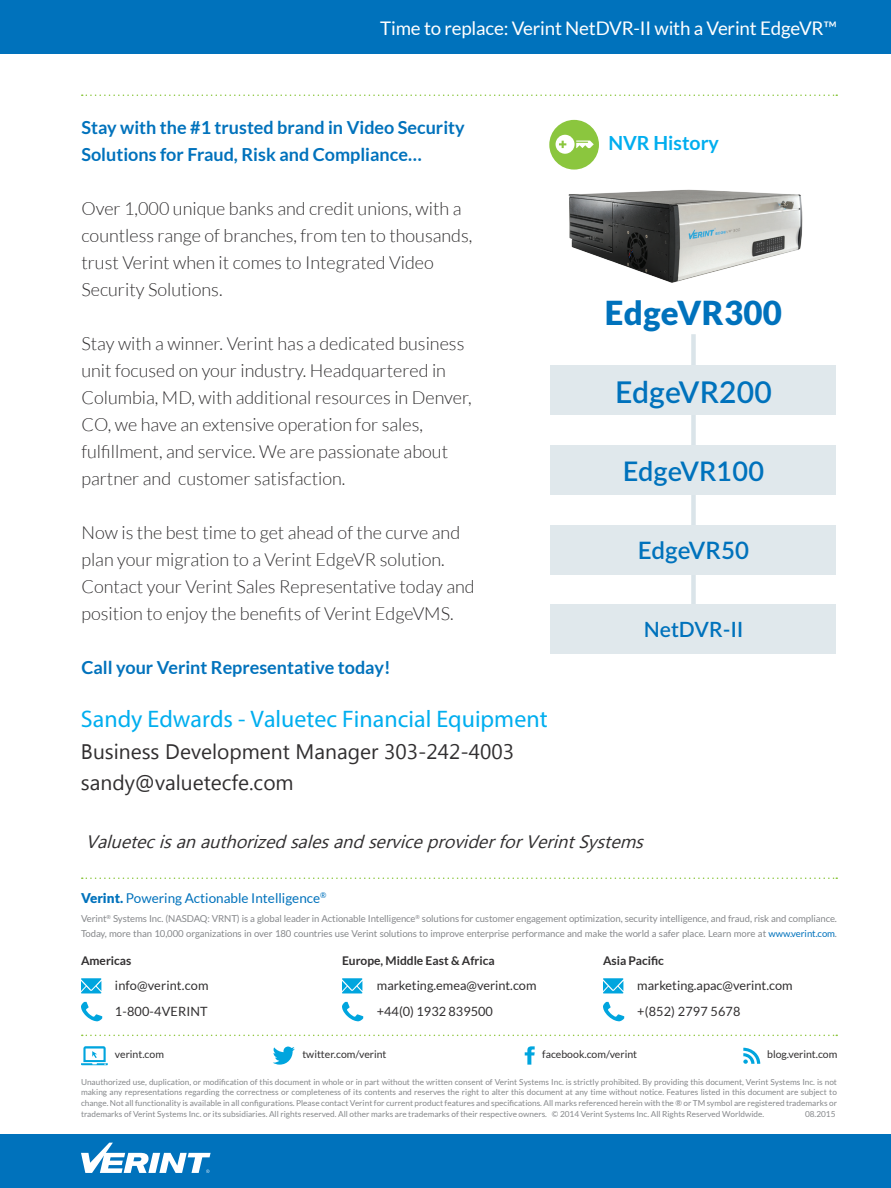
<style>
.page{position:relative;width:891px;height:1188px;background:#fff}
.page>*{position:absolute;margin:0;border:0;box-sizing:border-box;transform-origin:0 0}
.Body_Copy{font:900 33px "Lato";letter-spacing:.01em;color:#0072bc}
.Body_Copy-2{font:600 30px "Lato";letter-spacing:.01em;color:#0072bc}
.Body_Copy-3{font:600 27px "Lato";letter-spacing:.01em;color:#0072bc}
.Body_Copy-4{font:24px "Myriad Pro";color:#00aeef}
.Body_Copy-5{font:600 24px "Lato";letter-spacing:.01em;color:#0072bc}
.Body_Copy-6{font:21px/30.8px "Lao UI";color:#312f30}
.Body_Copy-7{font:600 21px "Lato";letter-spacing:.005em;color:#0072bc}
.Sidebar_Header{font:700 19.5px "Lato";color:#00aeef}
.Header_1{font:18.75px "Lato";letter-spacing:-.01em;color:#fff}
.Body_Copy-8{font:300 18px/27px "Lato";color:#312f30}
.Body_Copy-9{font:700 18px/27px "Lato";color:#0072bc}
.Body_Copy-10{font:italic 18px "Lao UI";color:#312f30}
.Footer_Text{font:13.5px "Lato";color:#0072bc}
.Footer_Text-2{font:12.75px "Lato";color:#312f30}
.Footer_Text-3{font:700 12px "Lato";color:#312f30}
.Footer_Text-4{font:10.5px "Lato";color:#312f30}
.Footer_Text-5{font:9.6px/15px "Lato";letter-spacing:-.01em;color:#86888b}
.Footer_Text-6{font:8.25px/10.6px "Lato";color:#86888b;text-align:justify}
.s1{font-weight:900}
.s2{color:#0072bc}
</style>
<div class="page">
<div style="left:691px;top:334px;width:5px;height:303px;background:#dae4e9"></div>
<div style="left:551px;top:366px;width:285px;height:49px;background:#e0e8ec"></div>
<div style="left:551px;top:445px;width:285px;height:50px;background:#e0e8ec"></div>
<div style="left:551px;top:525px;width:285px;height:49px;background:#e0e8ec"></div>
<div style="left:551px;top:604px;width:285px;height:50px;background:#e0e8ec"></div>
<div style="left:0;top:0;width:891px;height:54px;background:#0072bc"></div>
<div style="left:0;top:1134px;width:891px;height:54px;background:#0072bc"></div>
<svg style="left:81px;top:1143px;width:130px;height:30px"></svg>
<svg style="left:81px;top:1002px;width:21px;height:19px"></svg>
<svg style="left:81px;top:978px;width:20px;height:15px"></svg>
<svg style="left:82px;top:878px;width:755px;height:1px"></svg>
<svg style="left:82px;top:1035px;width:755px;height:1px"></svg>
<svg style="left:342px;top:1002px;width:21px;height:19px"></svg>
<svg style="left:342px;top:978px;width:20px;height:15px"></svg>
<svg style="left:603px;top:1002px;width:21px;height:19px"></svg>
<svg style="left:603px;top:978px;width:20px;height:15px"></svg>
<svg style="left:81px;top:1046px;width:27px;height:19px"></svg>
<svg style="left:273px;top:1047px;width:22px;height:18px"></svg>
<svg style="left:525px;top:1046px;width:10px;height:19px"></svg>
<svg style="left:743px;top:1048px;width:17px;height:16px"></svg>
<svg style="left:82px;top:94px;width:755px;height:2px"></svg>
<div style="left:549px;top:120px;width:50px;height:50px;background:#8bc63e;border-radius:50%"></div>
<svg style="left:556px;top:135px;width:38px;height:19px"></svg>
<img style="left:568px;top:189px;width:235px;height:94px">
<p class="Header_1" style="left:380px;top:18px;width:458px">Time to replace: Verint NetDVR-II with a Verint EdgeVR™</p>
<p class="Body_Copy-9" style="left:81px;top:114px;width:385px">Stay with the #1 trusted brand in Video Security<br>Solutions for Fraud, Risk and Compliance…</p>
<p class="Body_Copy-8" style="left:81px;top:195px;width:392px">Over 1,000 unique banks and credit unions, with a countless range of branches, from ten to thousands, trust Verint when it comes to Integrated Video Security Solutions.</p>
<p class="Body_Copy-8" style="left:81px;top:330px;width:392px">Stay with a winner. Verint has a dedicated business unit focused on your industry. Headquartered in Columbia, MD, with additional resources in Denver, CO, we have an extensive operation for sales, fulfillment, and service. We are passionate about partner and customer satisfaction.</p>
<p class="Body_Copy-8" style="left:81px;top:519px;width:395px">Now is the best time to get ahead of the curve and plan your migration to a Verint EdgeVR solution.<br>Contact your Verint Sales Representative today and position to enjoy the benefits of Verint EdgeVMS.</p>
<p class="Body_Copy-9" style="left:81px;top:654px;width:311px">Call your Verint Representative today!</p>
<p class="Body_Copy-4" style="left:81px;top:704px;width:468px">Sandy Edwards - Valuetec Financial Equipment</p>
<p class="Body_Copy-6" style="left:81px;top:736px;width:435px">Business Development Manager 303-242-4003 sandy@valuetecfe.com</p>
<p class="Body_Copy-10" style="left:86px;top:830px;width:565px">ValuetecisanauthorizedsalesandserviceproviderforVerintSystems</p>
<p class="Sidebar_Header" style="left:608px;top:132px;width:112px">NVR History</p>
<p class="Body_Copy" style="left:605px;top:293px;width:179px">EdgeVR300</p>
<p class="Body_Copy-2" style="left:615px;top:370px;width:158px">EdgeVR200</p>
<p class="Body_Copy-3" style="left:623px;top:451px;width:143px">EdgeVR100</p>
<p class="Body_Copy-5" style="left:638px;top:533px;width:113px">EdgeVR50</p>
<p class="Body_Copy-7" style="left:644px;top:614px;width:101px">NetDVR-II</p>
<p class="Footer_Text" style="left:81px;top:890px;width:247px"><span class="s1">Verint.</span> Powering Actionable Intelligence<sup>®</sup></p>
<p class="Footer_Text-5" style="left:81px;top:911px;width:758px">Verint<sup>®</sup> Systems Inc. (NASDAQ: VRNT) is a global leader in Actionable Intelligence<sup>®</sup> solutions for customer engagement optimization, security intelligence, and fraud, risk and compliance.<br>Today, more than 10,000 organizations in over 180 countries use Verint solutions to improve enterprise performance and make the world a safer place. Learn more at <span class="s2">www.verint.com</span>.</p>
<p class="Footer_Text-3" style="left:81px;top:954px;width:52px">Americas</p>
<p class="Footer_Text-3" style="left:342px;top:954px;width:154px">Europe, Middle East &amp; Africa</p>
<p class="Footer_Text-3" style="left:603px;top:954px;width:63px">Asia Pacific</p>
<p class="Footer_Text-2" style="left:115px;top:978px;width:95px">info@verint.com</p>
<p class="Footer_Text-2" style="left:115px;top:1004px;width:94px">1-800-4VERINT</p>
<p class="Footer_Text-2" style="left:377px;top:978px;width:161px">marketing.emea@verint.com</p>
<p class="Footer_Text-2" style="left:377px;top:1004px;width:118px">+44(0) 1932 839500</p>
<p class="Footer_Text-2" style="left:637px;top:978px;width:157px">marketing.apac@verint.com</p>
<p class="Footer_Text-2" style="left:637px;top:1004px;width:105px">+(852) 2797 5678</p>
<p class="Footer_Text-4" style="left:115px;top:1048px;width:51px">verint.com</p>
<p class="Footer_Text-4" style="left:302px;top:1048px;width:86px">twitter.com/verint</p>
<p class="Footer_Text-4" style="left:542px;top:1048px;width:96px">facebook.com/verint</p>
<p class="Footer_Text-4" style="left:767px;top:1048px;width:72px">blog.verint.com</p>
<p class="Footer_Text-6" style="left:81px;top:1076px;width:758px">Unauthorized use, duplication, or modification of this document in whole or in part without the written consent of Verint Systems Inc. is strictly prohibited. By providing this document, Verint Systems Inc. is not making any representations regarding the correctness or completeness of its contents and reserves the right to alter this document at any time without notice. Features listed in this document are subject to change. Not all functionality is available in all configurations. Please contact Verint for current product features and specifications. All marks referenced herein with the ® or TM symbol are registered trademarks or trademarks of Verint Systems Inc. or its subsidiaries. All rights reserved. All other marks are trademarks of their respective owners. © 2014 Verint Systems Inc. All Rights Reserved Worldwide.</p>
<p class="Footer_Text-6" style="left:805px;top:1108px;width:32px">08.2015</p>
</div>
